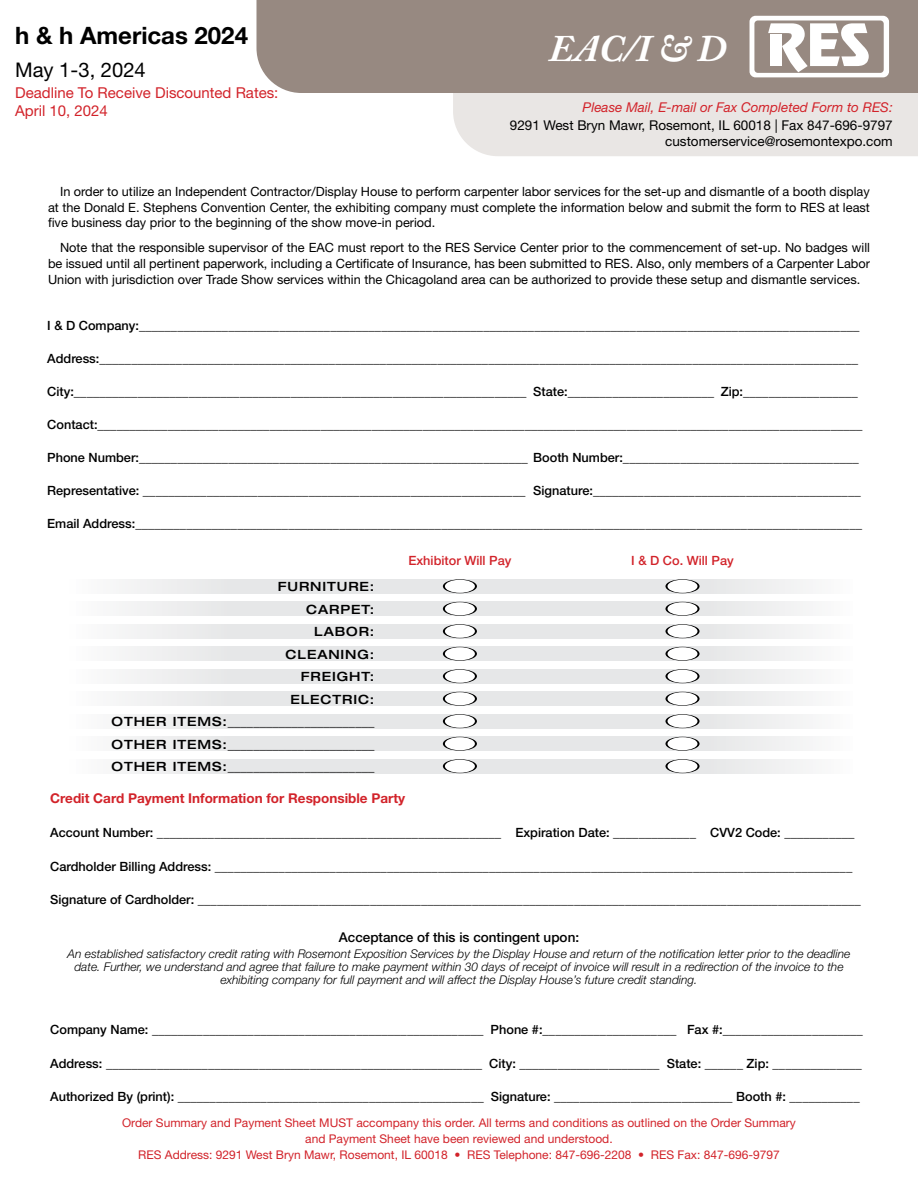
<style>
.page{position:relative;width:918px;height:1188px;background:#fff}
.page>*{position:absolute;margin:0;border:0;box-sizing:border-box;transform-origin:0 0}
.t1{font:italic 700 37.35px "Adobe Caslon Pro";color:#fff}
.t2{font:700 24px "Helvetica Neue LT Std";color:#000}
.t3{font:20.25px "Helvetica Neue LT Std";color:#000}
.t4{font:15px/18px "Helvetica Neue LT Std";color:#d2232a}
.t5{font:13.5px/15.6px "Helvetica Neue LT Std";color:#000;text-align:right}
.t6{font:700 13.5px "Helvetica Neue LT Std";color:#d2232a}
.t7{font:italic 13.5px "Helvetica Neue LT Std";color:#d2232a}
.t8{font:500 13.5px "Helvetica Neue LT Std";color:#000}
.t9{font:500 12.75px "Helvetica Neue LT Std";color:#000}
.t10{font:12.75px/15.8px "Helvetica Neue LT Std";color:#000;text-align:justify}
.t11{font:500 expanded 12.75px/22.5px "Helvetica Neue LT Std";letter-spacing:.07em;color:#000;text-align:right}
.t12{font:500 12.75px "Helvetica Neue LT Std";color:#d2232a}
.t13{font:italic 300 12px/12.8px "Helvetica Neue LT Std";color:#000;text-align:center}
.t14{font:12px/15.8px "Helvetica Neue LT Std";color:#d2232a;text-align:center}
.s1{font-stretch:normal}
</style>
<div class="page">
<svg style="left:122px;top:579px;width:684px;height:14px;background:#e8e8e9"></svg>
<svg style="left:122px;top:669px;width:684px;height:14px;background:#e8e9e9"></svg>
<svg style="left:122px;top:624px;width:684px;height:14px;background:#e8e8e9"></svg>
<svg style="left:122px;top:714px;width:684px;height:14px;background:#e8e9e9"></svg>
<svg style="left:122px;top:602px;width:684px;height:14px;background:#e8e9e9"></svg>
<svg style="left:122px;top:692px;width:684px;height:14px;background:#e8e9e9"></svg>
<svg style="left:122px;top:647px;width:684px;height:14px;background:#e8e9e9"></svg>
<svg style="left:122px;top:737px;width:684px;height:14px;background:#e8e9e9"></svg>
<svg style="left:122px;top:759px;width:684px;height:14px;background:#e8e9e9"></svg>
<svg style="left:665px;top:579px;width:35px;height:14px"></svg>
<div style="left:668px;top:580px;width:29px;height:13px;background:#fff;border-radius:50%"></div>
<svg style="left:665px;top:669px;width:35px;height:14px"></svg>
<div style="left:668px;top:670px;width:29px;height:13px;background:#fff;border-radius:50%"></div>
<svg style="left:665px;top:624px;width:35px;height:14px"></svg>
<div style="left:668px;top:625px;width:29px;height:13px;background:#fff;border-radius:50%"></div>
<svg style="left:665px;top:714px;width:35px;height:14px"></svg>
<div style="left:668px;top:715px;width:29px;height:13px;background:#fff;border-radius:50%"></div>
<svg style="left:665px;top:602px;width:35px;height:14px"></svg>
<div style="left:668px;top:602px;width:29px;height:13px;background:#fff;border-radius:50%"></div>
<svg style="left:665px;top:692px;width:35px;height:14px"></svg>
<div style="left:668px;top:692px;width:29px;height:13px;background:#fff;border-radius:50%"></div>
<svg style="left:665px;top:647px;width:35px;height:14px"></svg>
<div style="left:668px;top:647px;width:29px;height:13px;background:#fff;border-radius:50%"></div>
<svg style="left:665px;top:737px;width:35px;height:14px"></svg>
<div style="left:668px;top:737px;width:29px;height:13px;background:#fff;border-radius:50%"></div>
<svg style="left:665px;top:759px;width:35px;height:14px"></svg>
<div style="left:668px;top:760px;width:29px;height:13px;background:#fff;border-radius:50%"></div>
<svg style="left:443px;top:579px;width:34px;height:14px"></svg>
<div style="left:445px;top:580px;width:30px;height:13px;background:#fff;border-radius:50%"></div>
<svg style="left:443px;top:669px;width:34px;height:14px"></svg>
<div style="left:445px;top:670px;width:30px;height:13px;background:#fff;border-radius:50%"></div>
<svg style="left:443px;top:624px;width:34px;height:14px"></svg>
<div style="left:445px;top:625px;width:30px;height:13px;background:#fff;border-radius:50%"></div>
<svg style="left:443px;top:714px;width:34px;height:14px"></svg>
<div style="left:445px;top:715px;width:30px;height:13px;background:#fff;border-radius:50%"></div>
<svg style="left:443px;top:602px;width:34px;height:14px"></svg>
<div style="left:445px;top:602px;width:30px;height:13px;background:#fff;border-radius:50%"></div>
<svg style="left:443px;top:692px;width:34px;height:14px"></svg>
<div style="left:445px;top:692px;width:30px;height:13px;background:#fff;border-radius:50%"></div>
<svg style="left:443px;top:647px;width:34px;height:14px"></svg>
<div style="left:445px;top:647px;width:30px;height:13px;background:#fff;border-radius:50%"></div>
<svg style="left:443px;top:737px;width:34px;height:14px"></svg>
<div style="left:445px;top:737px;width:30px;height:13px;background:#fff;border-radius:50%"></div>
<svg style="left:443px;top:759px;width:34px;height:14px"></svg>
<div style="left:445px;top:760px;width:30px;height:13px;background:#fff;border-radius:50%"></div>
<div style="left:256px;top:0;width:662px;height:93px;background:#978981"></div>
<svg style="left:453px;top:16px;width:465px;height:140px;background:#c3bbb6"></svg>
<div style="left:770px;top:34px;width:12px;height:32px;background:#fff"></div>
<h2 class="t2" style="left:15px;top:21px;width:234px">h &amp; h Americas 2024</h2>
<h3 class="t3" style="left:15px;top:58px;width:132px">May 1-3, 2024</h3>
<p class="t4" style="left:15px;top:84px;width:265px">Deadline To Receive Discounted Rates:<br>April 10, 2024</p>
<h1 class="t1" style="left:549px;top:26px;width:179px">EAC/I &amp; D</h1>
<p class="t7" style="left:583px;top:99px;width:312px">Please Mail, E-mail or Fax Completed Form to RES:</p>
<p class="t5" style="left:510px;top:118px;width:384px">9291 West Bryn Mawr, Rosemont, IL 60018 | Fax 847-696-9797 customerservice@rosemontexpo.com</p>
<p class="t10" style="left:48px;top:183px;width:823px;text-indent:12px">In order to utilize an Independent Contractor/Display House to perform carpenter labor services for the set-up and dismantle of a booth display at the Donald E. Stephens Convention Center, the exhibiting company must complete the information below and submit the form to RES at least five business day prior to the beginning of the show move-in period.</p>
<p class="t10" style="left:48px;top:240px;width:823px;text-indent:12px">Note that the responsible supervisor of the EAC must report to the RES Service Center prior to the commencement of set-up. No badges will be issued until all pertinent paperwork, including a Certificate of Insurance, has been submitted to RES. Also, only members of a Carpenter Labor Union with jurisdiction over Trade Show services within the Chicagoland area can be authorized to provide these setup and dismantle services.</p>
<p class="t9" style="left:47px;top:318px;width:814px">I &amp; D Company:_________________________________________________________________________________________________________________</p>
<p class="t9" style="left:47px;top:351px;width:812px">Address:_______________________________________________________________________________________________________________________</p>
<p class="t9" style="left:47px;top:384px;width:812px">City:_______________________________________________________________________ State:_______________________ Zip:__________________</p>
<p class="t9" style="left:47px;top:417px;width:817px">Contact:________________________________________________________________________________________________________________________</p>
<p class="t9" style="left:47px;top:450px;width:813px">Phone Number:_____________________________________________________________ Booth Number:_____________________________________</p>
<p class="t9" style="left:47px;top:483px;width:815px">Representative: ____________________________________________________________ Signature:__________________________________________</p>
<p class="t9" style="left:47px;top:516px;width:816px">Email Address:__________________________________________________________________________________________________________________</p>
<p class="t11" style="left:112px;top:575px;width:264px">FURNITURE:<br>CARPET:<br>LABOR:<br>CLEANING:<br>FREIGHT:<br>ELECTRIC:<br>OTHER ITEMS:<span class="s1">_______________________<br></span>OTHER ITEMS:<span class="s1">_______________________<br></span>OTHER ITEMS:<span class="s1">_______________________</span></p>
<p class="t12" style="left:408px;top:552px;width:104px">Exhibitor Will Pay</p>
<p class="t12" style="left:631px;top:552px;width:104px">I &amp; D Co. Will Pay</p>
<p class="t6" style="left:50px;top:790px;width:356px">Credit Card Payment Information for Responsible Party</p>
<p class="t9" style="left:50px;top:825px;width:806px">Account Number: ______________________________________________________ Expiration Date: _____________ CVV2 Code: ___________</p>
<p class="t9" style="left:50px;top:859px;width:804px">Cardholder Billing Address: ____________________________________________________________________________________________________</p>
<p class="t9" style="left:50px;top:892px;width:812px">Signature of Cardholder: ________________________________________________________________________________________________________</p>
<p class="t8" style="left:339px;top:929px;width:242px">Acceptance of this is contingent upon:</p>
<p class="t13" style="left:68px;top:947px;width:784px">An established satisfactory credit rating with Rosemont Exposition Services by the Display House and return of the notification letter prior to the deadline date. Further, we understand and agree that failure to make payment within 30 days of receipt of invoice will result in a redirection of the invoice to the exhibiting company for full payment and will affect the Display House’s future credit standing.</p>
<p class="t9" style="left:50px;top:1022px;width:814px">Company Name: ____________________________________________________ Phone #:_____________________ Fax #:______________________</p>
<p class="t9" style="left:50px;top:1055px;width:813px">Address: ___________________________________________________________ City: ______________________ State: ______ Zip: ______________</p>
<p class="t9" style="left:50px;top:1089px;width:811px">Authorized By (print): ________________________________________________ Signature: ____________________________ Booth #: ___________</p>
<p class="t14" style="left:122px;top:1115px;width:675px">Order Summary and Payment Sheet MUST accompany this order. All terms and conditions as outlined on the Order Summary and Payment Sheet have been reviewed and understood.<br>RES Address: 9291 West Bryn Mawr, Rosemont, IL 60018 • RES Telephone: 847-696-2208 • RES Fax: 847-696-9797</p>
</div>
